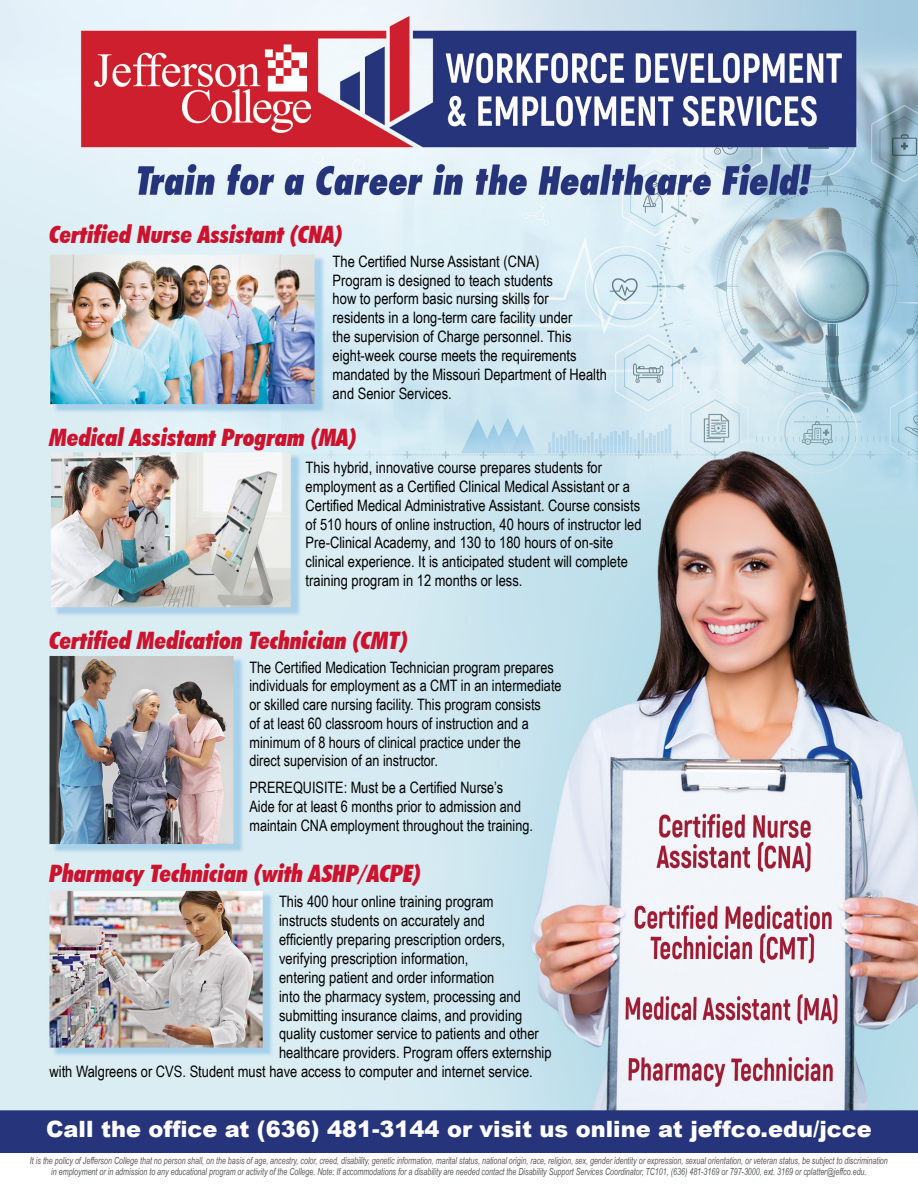
<style>
.page{position:relative;width:918px;height:1188px;background:#fff}
.page>*{position:absolute;margin:0;border:0;box-sizing:border-box;transform-origin:0 0}
.t1{font:italic 900 condensed 24px "Futura BT";color:#cd122d}
.t2{font:900 22.5px "Arial";color:#fff}
.t3{font:15.75px/18.8px "Arial Narrow";color:#000}
.t4{font:italic 9.75px/10.5px "Arial Narrow";color:#58595b;text-align:center;scale:.89 1}
</style>
<div class="page">
<img style="left:0;top:0;width:918px;height:1152px">
<h1 class="t1" style="left:50px;top:220px;width:295px">Certified Nurse Assistant (CNA)</h1>
<p class="t3" style="left:333px;top:251px;width:276px">The Certified Nurse Assistant (CNA)<br>Program is designed to teach students<br>how to perform basic nursing skills for<br>residents in a long-term care facility under<br>the supervision of Charge personnel. This eight-week course meets the requirements mandated by the Missouri Department of Health and Senior Services.</p>
<h1 class="t1" style="left:50px;top:423px;width:309px">Medical Assistant Program (MA)</h1>
<p class="t3" style="left:306px;top:458px;width:337px">This hybrid, innovative course prepares students for employment as a Certified Clinical Medical Assistant or a Certified Medical Administrative Assistant. Course consists of 510 hours of online instruction, 40 hours of instructor led Pre-Clinical Academy, and 130 to 180 hours of on-site clinical experience. It is anticipated student will complete training program in 12 months or less.</p>
<h1 class="t1" style="left:50px;top:626px;width:360px">Certified Medication Technician (CMT)</h1>
<p class="t3" style="left:249px;top:657px;width:314px">The Certified Medication Technician program prepares individuals for employment as a CMT in an intermediate or skilled care nursing facility. This program consists<br>of at least 60 classroom hours of instruction and a minimum of 8 hours of clinical practice under the<br>direct supervision of an instructor.</p>
<p class="t3" style="left:249px;top:777px;width:285px">PREREQUISITE: Must be a Certified Nurse’s<br>Aide for at least 6 months prior to admission and maintain CNA employment throughout the training.</p>
<h1 class="t1" style="left:50px;top:859px;width:373px">Pharmacy Technician (with ASHP/ACPE)</h1>
<p class="t3" style="left:279px;top:892px;width:216px">This 400 hour online training program</p>
<p class="t3" style="left:279px;top:911px;width:208px">instructs students on accurately and</p>
<p class="t3" style="left:279px;top:929px;width:228px">efficiently preparing prescription orders,</p>
<p class="t3" style="left:279px;top:948px;width:191px">verifying prescription information,</p>
<p class="t3" style="left:279px;top:967px;width:217px">entering patient and order information</p>
<p class="t3" style="left:279px;top:986px;width:243px">into the pharmacy system, processing and</p>
<p class="t3" style="left:279px;top:1005px;width:245px">submitting insurance claims, and providing</p>
<p class="t3" style="left:279px;top:1024px;width:261px">quality customer service to patients and other</p>
<p class="t3" style="left:279px;top:1043px;width:274px">healthcare providers. Program offers externship</p>
<p class="t3" style="left:50px;top:1062px;width:485px">with Walgreens or CVS. Student must have access to computer and internet service.</p>
<h2 class="t2" style="left:46px;top:1113px;width:827px">Call the office at (636) 481-3144 or visit us online at jeffco.edu/jcce</h2>
<p class="t4" style="left:30px;top:1156px;width:965px">It is the policy of Jefferson College that no person shall, on the basis of age, ancestry, color, creed, disability, genetic information, marital status, national origin, race, religion, sex, gender identity or expression, sexual orientation, or veteran status, be subject to discrimination in employment or in admission to any educational program or activity of the College. Note: If accommodations for a disability are needed contact the Disability Support Services Coordinator, TC101, (636) 481-3169 or 797-3000, ext. 3169 or cplatter@jeffco.edu.</p>
</div>
